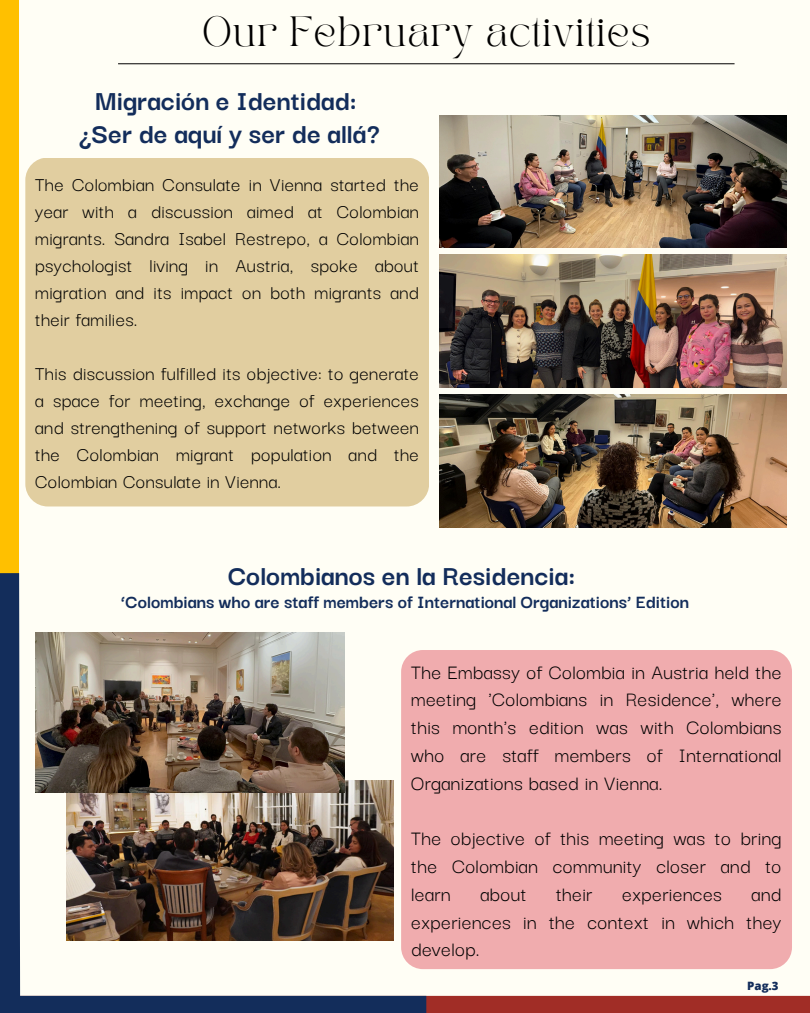
<style>
.page{position:relative;width:810px;height:1013px;background:#fff}
.page>*{position:absolute;margin:0;border:0;box-sizing:border-box;transform-origin:0 0}
.t1{font:700 30px/33px "Darker Grotesque";color:#132d5b;text-align:center}
.t2{font:29.6px "TAN PEARL Regular";letter-spacing:.035em;color:#000}
.t3{font:22px/27.8px "Darker Grotesque";letter-spacing:.015em;color:#000;text-align:justify}
.t4{font:21px/27px "Darker Grotesque";letter-spacing:.015em;color:#000;text-align:justify}
.t5{font:700 20px "Darker Grotesque";color:#132d5b}
.t6{font:800 11.5px "Open Sans";color:#132d5b}
</style>
<div class="page">
<div style="left:0;top:0;width:810px;height:1012px;background:#fffef5"></div>
<img style="left:440px;top:115px;width:346px;height:132px">
<img style="left:440px;top:255px;width:346px;height:132px">
<img style="left:440px;top:394px;width:346px;height:133px">
<div style="left:0;top:0;width:19px;height:552px;background:#ffc000"></div>
<div style="left:0;top:995px;width:810px;height:17px;background:#a12d26"></div>
<svg style="left:0;top:552px;width:21px;height:443px;background:#2d4161"></svg>
<div style="left:0;top:995px;width:426px;height:17px;background:#132d5b"></div>
<hr style="left:118px;top:63px;width:617px;height:1px;background:#000">
<div style="left:25px;top:157px;width:404px;height:349px;background:#e1cea0;border-radius:23px"></div>
<div style="left:401px;top:650px;width:391px;height:319px;background:#f0acae;border-radius:22px"></div>
<img style="left:66px;top:780px;width:327px;height:160px">
<img style="left:35px;top:632px;width:310px;height:160px">
<h2 class="t2" style="left:202px;top:16px;width:450px">Our February activities</h2>
<p class="t1" style="left:78px;top:82px;width:303px">Migración e Identidad: ¿Ser de aquí y ser de allá?</p>
<h1 class="t4" style="left:35px;top:169px;width:385px">The Colombian Consulate in Vienna started the year with a discussion aimed at Colombian migrants. Sandra Isabel Restrepo, a Colombian psychologist living in Austria, spoke about migration and its impact on both migrants and their families.</h1>
<p class="t4" style="left:35px;top:358px;width:385px">This discussion fulfilled its objective: to generate a space for meeting, exchange of experiences and strengthening of support networks between the Colombian migrant population and the Colombian Consulate in Vienna.</p>
<h4 class="t1" style="left:228px;top:557px;width:349px">Colombianos en la Residencia:</h4>
<h4 class="t5" style="left:121px;top:587px;width:570px">‘Colombians who are staff members of International Organizations’ Edition</h4>
<h4 class="t3" style="left:411px;top:656px;width:372px">The Embassy of Colombia in Austria held the meeting 'Colombians in Residence', where this month's edition was with Colombians who are staff members of International Organizations based in Vienna.</h4>
<h3 class="t3" style="left:411px;top:822px;width:372px">The objective of this meeting was to bring the Colombian community closer and to learn</h3>
<h3 class="t3" style="left:411px;top:878px;width:372px;text-indent:340px">and experiences in the context in which they develop.</h3>
<h3 class="t3" style="left:480px;top:878px;width:48px">about</h3>
<h3 class="t3" style="left:556px;top:878px;width:38px">their</h3>
<h3 class="t3" style="left:622px;top:878px;width:101px">experiences</h3>
<p class="t6" style="left:747px;top:978px;width:33px">Pag.3</p>
</div>
